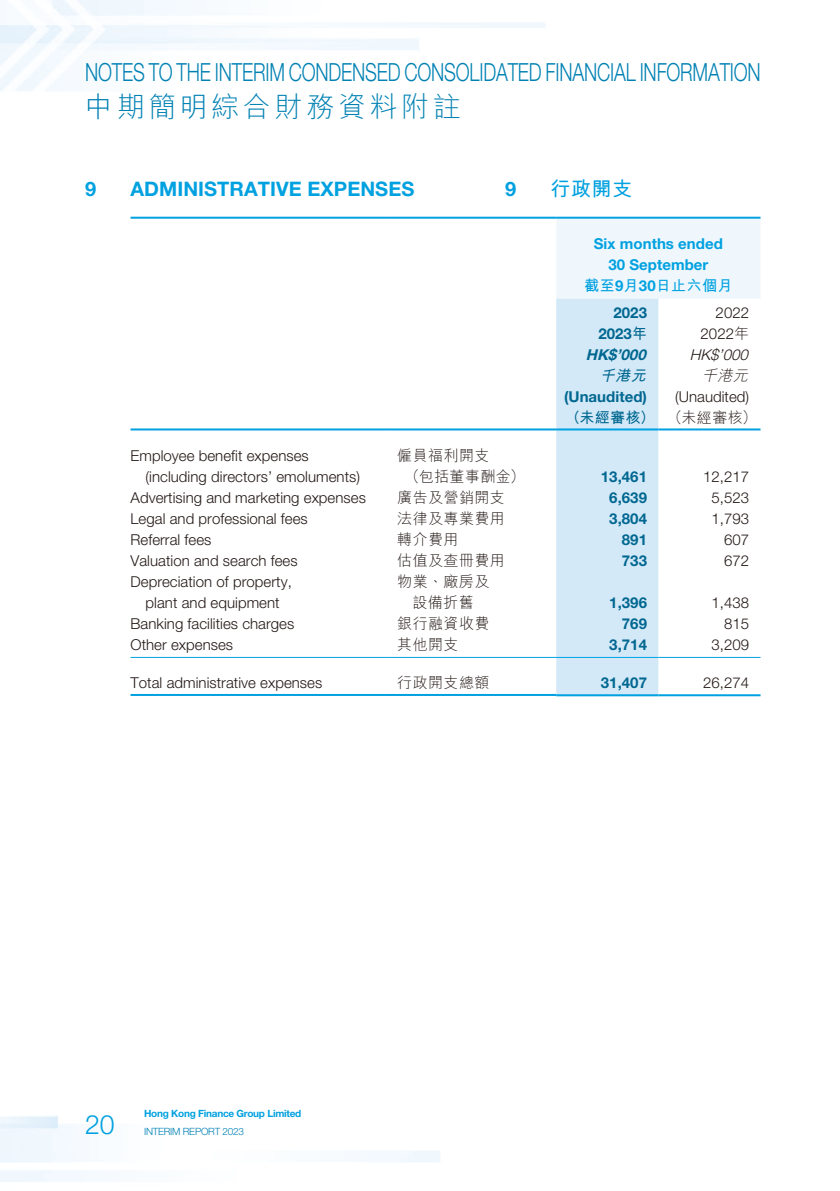
<style>
.page{position:relative;width:840px;height:1191px;background:#fff}
.page>*{position:absolute;margin:0;border:0;box-sizing:border-box;transform-origin:0 0}
.t1{font:300 28px "M Hei HK";letter-spacing:.13em;color:#0081b3}
.t2{font:300 26.6px "Helvetica Neue LT Std";color:#00a1e0}
.t3{font:300 25px "Helvetica Neue LT Std";letter-spacing:-.01em;color:#0081b3;scale:.75 1}
.t4{font:700 20px "Helvetica Neue LT Std";letter-spacing:.005em;color:#00a1e0}
.t5{font:700 20px "M Hei HK";color:#00a1e0}
.t6{font:300 15px/21px "Helvetica Neue LT Std";letter-spacing:.005em;color:#231916}
.t7{font:300 15px/21px "M Hei HK";letter-spacing:.03em;color:#231916}
.t8{font:700 15px "Helvetica Neue LT Std";letter-spacing:.005em;color:#006790}
.t9{font:700 15px/21px "Helvetica Neue LT Std";letter-spacing:.005em;color:#00a1e0;text-align:center}
.t10{font:700 15px "M Hei HK";color:#006790}
.t11{font:700 15px "M Hei HK";letter-spacing:.03em;color:#00a1e0}
.t12{font:italic 700 15px "Helvetica Neue LT Std";color:#006790}
.t13{font:italic 300 15px "Helvetica Neue LT Std";color:#231916}
.t14{font:italic 700 15px "M Hei HK";color:#006790}
.t15{font:italic 300 15px "M Hei HK";color:#231916}
.t16{font:700 10px "Helvetica Neue LT Std";letter-spacing:-.025em;color:#00a1e0}
.t17{font:300 10px "Helvetica Neue LT Std";letter-spacing:-.025em;color:#0081b3}
.s1{font-family:"Helvetica Neue LT Std"}
.s2{font-family:"M Hei HK"}
.s3{font-weight:300;color:#231916}
</style>
<div class="page">
<div style="left:556px;top:219px;width:204px;height:80px;background:#eff7fd"></div>
<div style="left:556px;top:299px;width:102px;height:395px;background:#d4e9f8"></div>
<hr style="left:130px;top:217px;width:256px;height:2px;background:#00a1e0">
<hr style="left:386px;top:217px;width:170px;height:2px;background:#00a1e0">
<hr style="left:556px;top:217px;width:204px;height:2px;background:#00a1e0">
<hr style="left:130px;top:428px;width:256px;height:2px;background:#00a1e0">
<hr style="left:386px;top:428px;width:170px;height:2px;background:#00a1e0">
<hr style="left:556px;top:428px;width:102px;height:2px;background:#00a1e0">
<hr style="left:658px;top:428px;width:102px;height:2px;background:#00a1e0">
<hr style="left:130px;top:657px;width:256px;height:1px;background:#00a1e0">
<hr style="left:386px;top:657px;width:170px;height:1px;background:#00a1e0">
<hr style="left:556px;top:657px;width:102px;height:1px;background:#00a1e0">
<hr style="left:658px;top:657px;width:102px;height:1px;background:#00a1e0">
<hr style="left:130px;top:694px;width:256px;height:2px;background:#00a1e0">
<hr style="left:386px;top:694px;width:170px;height:2px;background:#00a1e0">
<hr style="left:556px;top:694px;width:102px;height:2px;background:#00a1e0">
<hr style="left:658px;top:694px;width:102px;height:2px;background:#00a1e0">
<h3 class="t3" style="left:85px;top:57px;width:901px">NOTES TO THE INTERIM CONDENSED CONSOLIDATED FINANCIAL INFORMATION</h3>
<h1 class="t1" style="left:85px;top:93px;width:377px">中期簡明綜合財務資料附註</h1>
<h3 class="t4" style="left:85px;top:176px;width:13px">9</h3>
<h3 class="t4" style="left:130px;top:176px;width:285px">ADMINISTRATIVE EXPENSES</h3>
<h3 class="t4" style="left:505px;top:176px;width:13px">9</h3>
<h3 class="t5" style="left:550px;top:174px;width:83px">行政開支</h3>
<p class="t6" style="left:145px;top:445px;width:216px;text-indent:-15px">Employee benefit expenses (including directors’ emoluments)</p>
<p class="t7" style="left:404px;top:445px;width:121px;text-indent:-8px">僱員福利開支<br>（包括董事酬金）</p>
<p class="t9" style="left:593px;top:233px;width:130px">Six months ended<br>30 September</p>
<p class="t11" style="left:584px;top:275px;width:150px">截至<span class="s1">9</span>月<span class="s1">30</span>日止六個月</p>
<p class="t8" style="left:613px;top:303px;width:35px">2023</p>
<p class="t6" style="left:715px;top:302px;width:35px">2022</p>
<p class="t8" style="left:598px;top:324px;width:50px">2023<span class="s2">年</span></p>
<p class="t6" style="left:700px;top:323px;width:50px">2022<span class="s2">年</span></p>
<p class="t12" style="left:585px;top:345px;width:65px">HK$’000</p>
<p class="t13" style="left:689px;top:345px;width:64px">HK$’000</p>
<p class="t14" style="left:599px;top:364px;width:52px">千港元</p>
<p class="t15" style="left:701px;top:368px;width:51px">千港元</p>
<p class="t8" style="left:563px;top:387px;width:84px">(Unaudited)</p>
<p class="t6" style="left:674px;top:386px;width:76px">(Unaudited)</p>
<p class="t10" style="left:565px;top:406px;width:193px">（未經審核） <span class="s3">（未經審核）</span></p>
<p class="t8" style="left:600px;top:467px;width:48px">13,461</p>
<p class="t6" style="left:702px;top:466px;width:48px">12,217</p>
<p class="t6" style="left:130px;top:487px;width:237px">Advertising and marketing expenses</p>
<p class="t7" style="left:397px;top:487px;width:109px">廣告及營銷開支</p>
<p class="t8" style="left:609px;top:488px;width:39px">6,639</p>
<p class="t6" style="left:711px;top:487px;width:39px">5,523</p>
<p class="t6" style="left:130px;top:508px;width:179px">Legal and professional fees</p>
<p class="t7" style="left:397px;top:508px;width:109px">法律及專業費用</p>
<p class="t8" style="left:609px;top:509px;width:39px">3,804</p>
<p class="t6" style="left:711px;top:508px;width:39px">1,793</p>
<p class="t6" style="left:130px;top:529px;width:82px">Referral fees</p>
<p class="t7" style="left:397px;top:529px;width:63px">轉介費用</p>
<p class="t8" style="left:621px;top:530px;width:27px">891</p>
<p class="t6" style="left:723px;top:529px;width:27px">607</p>
<p class="t6" style="left:130px;top:550px;width:168px">Valuation and search fees</p>
<p class="t7" style="left:397px;top:550px;width:109px">估值及查冊費用</p>
<p class="t8" style="left:621px;top:551px;width:27px">733</p>
<p class="t6" style="left:723px;top:550px;width:27px">672</p>
<p class="t6" style="left:130px;top:571px;width:163px;text-align:center">Depreciation of property, plant and equipment</p>
<p class="t7" style="left:397px;top:571px;width:94px;text-align:center">物業、廠房及設備折舊</p>
<p class="t8" style="left:609px;top:593px;width:39px">1,396</p>
<p class="t6" style="left:711px;top:592px;width:39px">1,438</p>
<p class="t6" style="left:130px;top:613px;width:165px">Banking facilities charges</p>
<p class="t7" style="left:397px;top:613px;width:94px">銀行融資收費</p>
<p class="t8" style="left:621px;top:614px;width:27px">769</p>
<p class="t6" style="left:723px;top:613px;width:27px">815</p>
<p class="t6" style="left:130px;top:634px;width:104px">Other expenses</p>
<p class="t7" style="left:397px;top:634px;width:63px">其他開支</p>
<p class="t8" style="left:609px;top:635px;width:39px">3,714</p>
<p class="t6" style="left:711px;top:634px;width:39px">3,209</p>
<p class="t6" style="left:130px;top:672px;width:193px">Total administrative expenses</p>
<p class="t7" style="left:397px;top:672px;width:94px">行政開支總額</p>
<p class="t8" style="left:600px;top:673px;width:48px">31,407</p>
<p class="t6" style="left:702px;top:672px;width:48px">26,274</p>
<h2 class="t2" style="left:85px;top:1108px;width:31px">20</h2>
<p class="t16" style="left:144px;top:1107px;width:159px">Hong Kong Finance Group Limited</p>
<p class="t17" style="left:144px;top:1125px;width:101px">INTERIM REPORT 2023</p>
</div>
